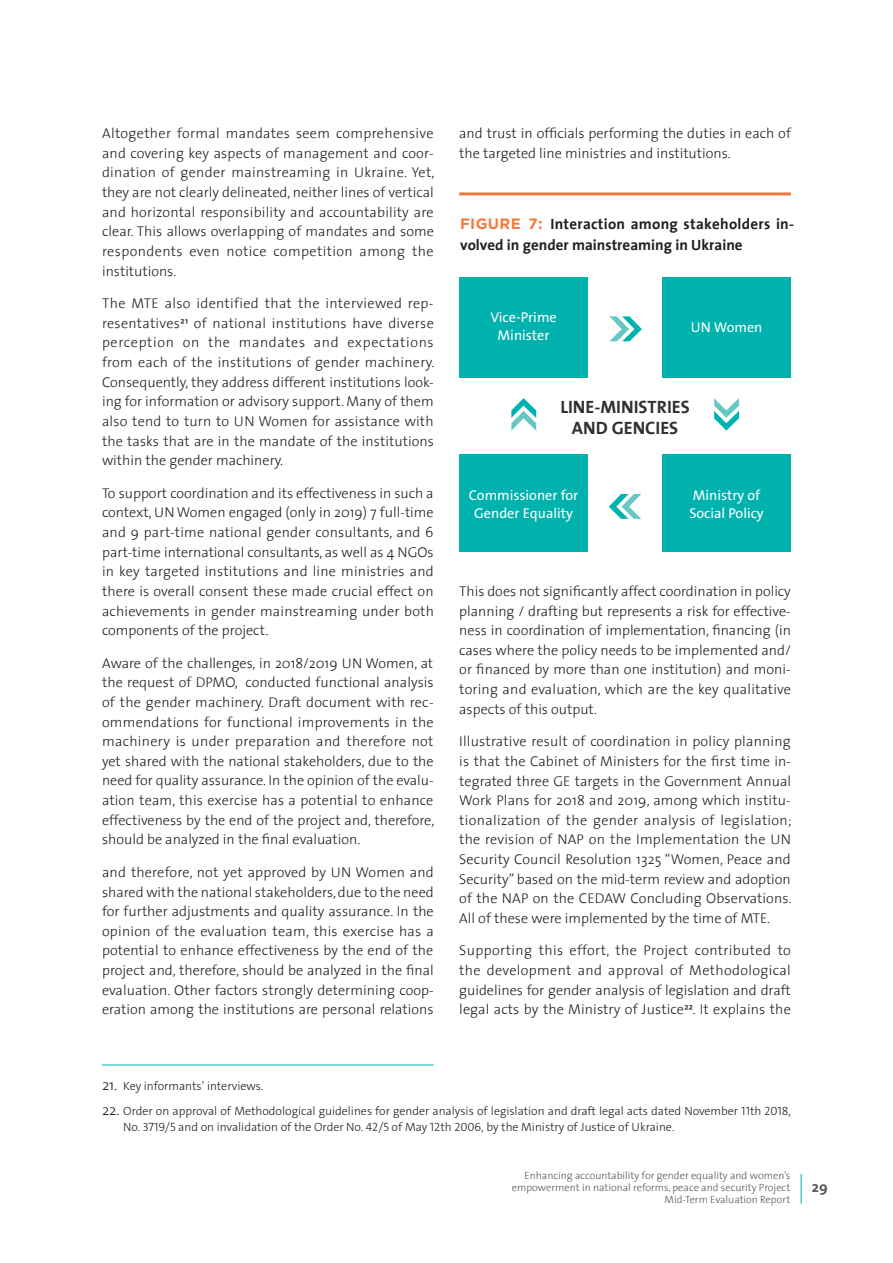
<style>
.page{position:relative;width:893px;height:1263px;background:#fff}
.page>*{position:absolute;margin:0;border:0;box-sizing:border-box;transform-origin:0 0}
.t1{font:700 18px "The Sans";color:#312f30}
.t2{font:700 15px/21px "The Sans";color:#231f20}
.t3{font:700 15px "Gotham";color:#f3793b}
.t4{font:700 15px "The Sans";color:#57585a}
.t5{font:300 14.25px/19.6px "The Sans";color:#231f20;text-align:justify}
.t6{font:14.25px/18px "The Sans B5 Plain";color:#fff;text-align:center}
.t7{font:300 12px/16.5px "The Sans C4 s";color:#231f20}
.t8{font:300 10.5px/12px "The Sans";color:#57585a;text-align:right}
.s1{font-family:"Calibri";font-weight:400}
.s2{font-family:"Gotham";color:#f3793b}
.s3{font-family:"The Sans";font-size:15px}
</style>
<div class="page">
<hr style="left:801px;top:1174px;width:1px;height:30px;background:#00b2ad">
<hr style="left:459px;top:192px;width:332px;height:3px;background:#f3793b">
<hr style="left:102px;top:1064px;width:332px;height:1px;background:#00b2ad">
<div style="left:459px;top:277px;width:129px;height:101px;background:#00b2ad"></div>
<div style="left:662px;top:277px;width:129px;height:100px;background:#00b2ad"></div>
<div style="left:459px;top:454px;width:129px;height:98px;background:#00b2ad"></div>
<div style="left:662px;top:454px;width:129px;height:98px;background:#00b2ad"></div>
<svg style="left:609px;top:316px;width:33px;height:25px"></svg>
<svg style="left:609px;top:494px;width:32px;height:25px"></svg>
<svg style="left:714px;top:398px;width:25px;height:33px"></svg>
<svg style="left:511px;top:398px;width:25px;height:33px"></svg>
<p class="t5" style="left:102px;top:123px;width:334px">Altogether formal mandates seem comprehensive and covering key aspects of management and coor&shy;dination of gender mainstreaming in Ukraine. Yet, they are not clearly delineated, neither lines of vertical and horizontal responsibility and accountability are clear. This allows overlapping of mandates and some respondents even notice competition among the institutions.</p>
<p class="t5" style="left:102px;top:293px;width:334px">The MTE also identified that the interviewed rep&shy;resentatives<span class="s1">21</span> of national institutions have diverse perception on the mandates and expectations from each of the institutions of gender machinery.<br>Consequently, they address different institutions look&shy;ing for information or advisory support. Many of them also tend to turn to UN Women for assistance with the tasks that are in the mandate of the institutions within the gender machinery.</p>
<p class="t5" style="left:102px;top:482px;width:333px">To support coordination and its effectiveness in such a context, UN Women engaged (only in 2019) 7 full-time and 9 part-time national gender consultants, and 6 part-time international consultants, as well as 4 NGOs in key targeted institutions and line ministries and there is overall consent these made crucial effect on achievements in gender mainstreaming under both components of the project.</p>
<p class="t5" style="left:102px;top:652px;width:334px">Aware of the challenges, in 2018/2019 UN Women, at the request of DPMO, conducted functional analysis of the gender machinery. Draft document with rec&shy;ommendations for functional improvements in the machinery is under preparation and therefore not yet shared with the national stakeholders, due to the need for quality assurance. In the opinion of the evalu&shy;ation team, this exercise has a potential to enhance effectiveness by the end of the project and, therefore, should be analyzed in the final evaluation.</p>
<p class="t5" style="left:102px;top:862px;width:333px">and therefore, not yet approved by UN Women and shared with the national stakeholders, due to the need for further adjustments and quality assurance. In the opinion of the evaluation team, this exercise has a potential to enhance effectiveness by the end of the project and, therefore, should be analyzed in the final evaluation. Other factors strongly determining coop&shy;eration among the institutions are personal relations</p>
<p class="t5" style="left:459px;top:123px;width:333px">and trust in officials performing the duties in each of the targeted line ministries and institutions.</p>
<p class="t2" style="left:460px;top:213px;width:335px;text-indent:69px"><span class="s2">7:</span> Interaction among stakeholders in&shy;volved in gender mainstreaming in Ukraine</p>
<p class="t3" style="left:460px;top:214px;width:11px">FIGURE</p>
<p class="t6" style="left:490px;top:309px;width:68px">Vice-Prime<br>Minister</p>
<p class="t6" style="left:691px;top:318px;width:73px">UN Women</p>
<p class="t1" style="left:560px;top:392px;width:9px">line</p>
<p class="t1" style="left:594px;top:392px;width:16px">-ministries</p>
<p class="t1" style="left:572px;top:413px;width:13px">and</p>
<p class="t1" style="left:612px;top:413px;width:11px">gencies</p>
<p class="t6" style="left:469px;top:486px;width:111px">Commissioner for<br>Gender Equality</p>
<p class="t6" style="left:689px;top:486px;width:76px;text-align:left">Ministry of<br>Social Policy</p>
<p class="t5" style="left:459px;top:581px;width:333px">This does not significantly affect coordination in policy planning / drafting but represents a risk for effective&shy;ness in coordination of implementation, financing (in cases where the policy needs to be implemented and/ or financed by more than one institution) and moni&shy;toring and evaluation, which are the key qualitative aspects of this output.</p>
<p class="t5" style="left:459px;top:731px;width:334px">Illustrative result of coordination in policy planning is that the Cabinet of Ministers for the first time in&shy;tegrated three GE targets in the Government Annual Work Plans for 2018 and 2019, among which institu&shy;tionalization of the gender analysis of legislation; the revision of NAP on the Implementation the UN Security Council Resolution 1325 “Women, Peace and Security” based on the mid-term review and adoption of the NAP on the CEDAW Concluding Observations.<br>All of these were implemented by the time of MTE.</p>
<p class="t5" style="left:459px;top:940px;width:333px">Supporting this effort, the Project contributed to the development and approval of Methodological guidelines for gender analysis of legislation and draft legal acts by the Ministry of Justice<span class="s1">22</span>. It explains the</p>
<p class="t7" style="left:102px;top:1077px;width:163px"><span class="s3">21.</span> Key informants’ interviews.</p>
<p class="t7" style="left:123px;top:1102px;width:669px;text-indent:-21px"><span class="s3">22.</span> Order on approval of Methodological guidelines for gender analysis of legislation and draft legal acts dated November 11th 2018,<br>No. 3719/5 and on invalidation of the Order No. 42/5 of May 12th 2006, by the Ministry of Justice of Ukraine.</p>
<p class="t8" style="left:512px;top:1169px;width:280px">Enhancing accountability for gender equality and women’s empowerment in national reforms, peace and security Project<br>Mid-Term Evaluation Report</p>
<p class="t4" style="left:812px;top:1175px;width:17px">29</p>
</div>
